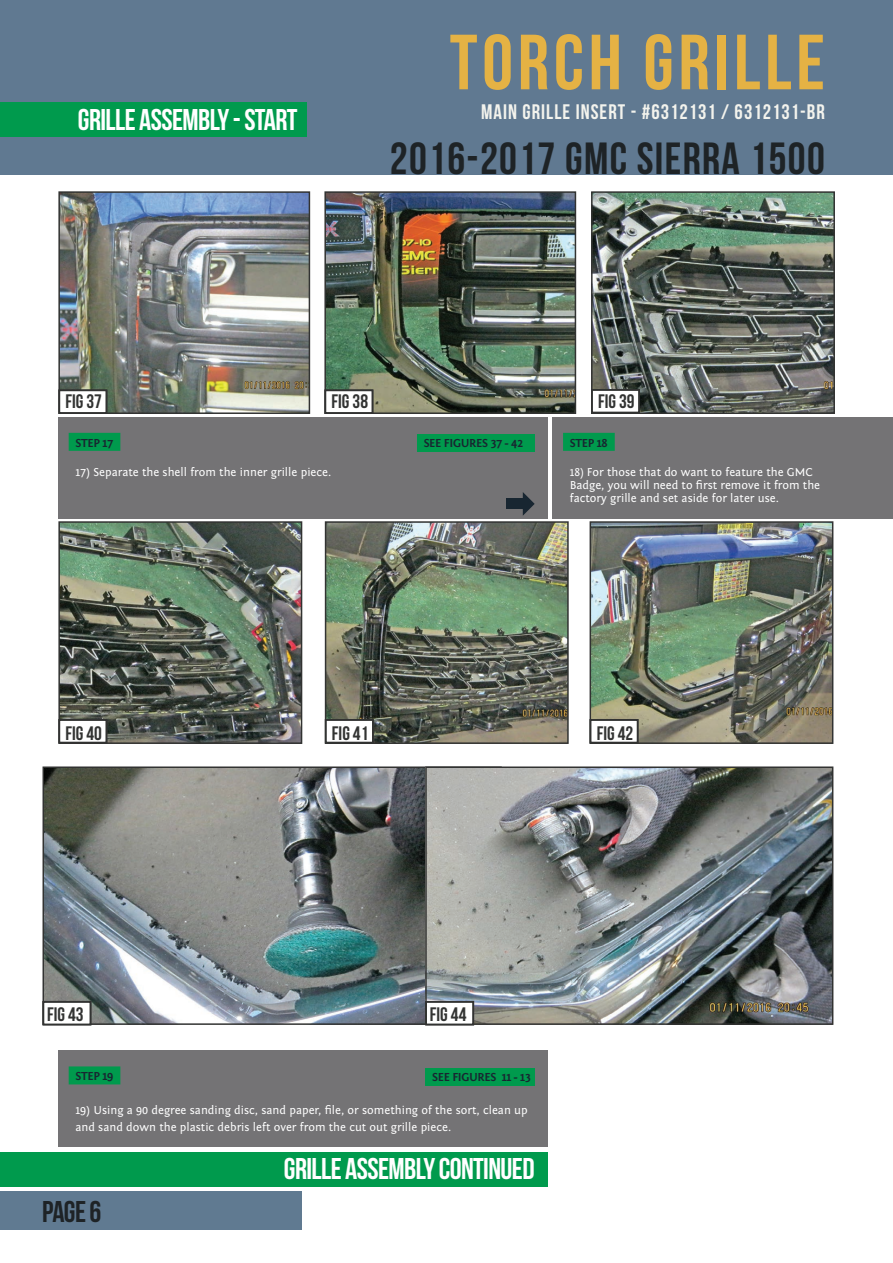
<style>
.page{position:relative;width:893px;height:1263px;background:#fff}
.page>*{position:absolute;margin:0;border:0;box-sizing:border-box;transform-origin:0 0}
.t1{font:78px "Bebas Neue";letter-spacing:.06em;color:#e5b244}
.t2{font:45px "Bebas Neue";letter-spacing:.03em;color:#1e2326}
.t3{font:30px "Bebas Neue";letter-spacing:-.02em;color:#fff}
.t4{font:30px "Bebas Neue";color:#1e2326}
.t5{font:21px "Bebas Neue";letter-spacing:.05em;color:#f3f3ed}
.t6{font:19.5px "Bebas Neue";color:#323332}
.t7{font:12px/17px "Fontin Sans";color:#fff}
.t8{font:12px/12.8px "Fontin Sans";color:#fff;scale:.95 1}
.t9{font:700 12px "Fontin Sans";letter-spacing:-.02em;color:#182631}
</style>
<div class="page">
<div style="left:0;top:1191px;width:301px;height:39px;background:#607a91"></div>
<img style="left:61px;top:194px;width:246px;height:217px">
<div style="left:58px;top:191px;width:252px;height:223px;border:2px solid #323332"></div>
<div style="left:59px;top:390px;width:48px;height:24px;background:#fff"></div>
<div style="left:58px;top:389px;width:49px;height:25px;border:2px solid #323332"></div>
<img style="left:327px;top:194px;width:246px;height:217px">
<div style="left:324px;top:191px;width:252px;height:223px;border:2px solid #323332"></div>
<div style="left:325px;top:390px;width:48px;height:24px;background:#fff"></div>
<div style="left:324px;top:389px;width:49px;height:25px;border:2px solid #323332"></div>
<img style="left:594px;top:194px;width:238px;height:217px">
<div style="left:591px;top:191px;width:244px;height:223px;border:2px solid #323332"></div>
<div style="left:591px;top:389px;width:49px;height:24px;background:#fff"></div>
<div style="left:591px;top:389px;width:49px;height:24px;border:2px solid #323332"></div>
<img style="left:46px;top:769px;width:379px;height:253px">
<div style="left:43px;top:766px;width:459px;height:259px;border:2px solid #323332"></div>
<div style="left:43px;top:1001px;width:48px;height:24px;background:#fff"></div>
<div style="left:43px;top:1001px;width:48px;height:24px;border:2px solid #323332"></div>
<img style="left:428px;top:769px;width:402px;height:253px">
<div style="left:425px;top:766px;width:408px;height:259px;border:2px solid #323332"></div>
<div style="left:425px;top:1001px;width:49px;height:24px;background:#fff"></div>
<div style="left:425px;top:1001px;width:49px;height:24px;border:2px solid #323332"></div>
<img style="left:61px;top:524px;width:238px;height:217px">
<div style="left:58px;top:521px;width:244px;height:223px;border:2px solid #323332"></div>
<div style="left:59px;top:719px;width:48px;height:24px;background:#fff"></div>
<div style="left:58px;top:719px;width:49px;height:24px;border:2px solid #323332"></div>
<img style="left:328px;top:524px;width:238px;height:217px">
<div style="left:325px;top:521px;width:244px;height:223px;border:2px solid #323332"></div>
<div style="left:325px;top:719px;width:49px;height:24px;background:#fff"></div>
<div style="left:325px;top:719px;width:49px;height:24px;border:2px solid #323332"></div>
<img style="left:593px;top:524px;width:237px;height:217px">
<div style="left:590px;top:521px;width:243px;height:223px;border:2px solid #323332"></div>
<div style="left:590px;top:719px;width:48px;height:24px;background:#fff"></div>
<div style="left:590px;top:719px;width:48px;height:24px;border:2px solid #323332"></div>
<div style="left:58px;top:417px;width:489px;height:101px;background:#747375"></div>
<div style="left:553px;top:417px;width:340px;height:101px;background:#747375"></div>
<div style="left:58px;top:1050px;width:489px;height:96px;background:#747375"></div>
<div style="left:69px;top:433px;width:51px;height:18px;background:#009a4d"></div>
<div style="left:563px;top:433px;width:52px;height:18px;background:#009a4d"></div>
<div style="left:69px;top:1066px;width:51px;height:18px;background:#009a4d"></div>
<div style="left:417px;top:434px;width:118px;height:18px;background:#009a4d"></div>
<div style="left:425px;top:1068px;width:110px;height:18px;background:#009a4d"></div>
<div style="left:0;top:0;width:893px;height:174px;background:#607991"></div>
<div style="left:0;top:102px;width:306px;height:34px;background:#009a4d"></div>
<div style="left:0;top:1153px;width:547px;height:34px;background:#009a4d"></div>
<svg style="left:523px;top:492px;width:12px;height:24px"></svg>
<div style="left:506px;top:499px;width:17px;height:10px;background:#182631"></div>
<h3 class="t3" style="left:78px;top:103px;width:221px">GRILLE ASSEMBLY - START</h3>
<h1 class="t1" style="left:450px;top:20px;width:377px">TORCH GRILLE</h1>
<h3 class="t5" style="left:481px;top:100px;width:345px">MAIN GRILLE INSERT - #6312131 / 6312131-BR</h3>
<h2 class="t2" style="left:390px;top:134px;width:437px">2016-2017 GMC SIERRA 1500</h2>
<h3 class="t6" style="left:66px;top:391px;width:38px">FIG 37</h3>
<h3 class="t6" style="left:332px;top:391px;width:38px">FIG 38</h3>
<h3 class="t6" style="left:598px;top:391px;width:38px">FIG 39</h3>
<p class="t9" style="left:75px;top:436px;width:39px">STEP 17</p>
<p class="t7" style="left:75px;top:464px;width:257px">17) Separate the shell from the inner grille piece.</p>
<p class="t9" style="left:424px;top:436px;width:101px">SEE FIGURES 37 - 42</p>
<p class="t9" style="left:570px;top:436px;width:39px">STEP 18</p>
<p class="t8" style="left:570px;top:466px;width:265px">18) For those that do want to feature the GMC<br>Badge, you will need to first remove it from the factory grille and set aside for later use.</p>
<h3 class="t6" style="left:66px;top:722px;width:38px">FIG 40</h3>
<h3 class="t6" style="left:332px;top:722px;width:38px">FIG 41</h3>
<h3 class="t6" style="left:597px;top:722px;width:38px">FIG 42</h3>
<h3 class="t6" style="left:47px;top:1003px;width:38px">FIG 43</h3>
<h3 class="t6" style="left:430px;top:1003px;width:38px">FIG 44</h3>
<p class="t9" style="left:75px;top:1069px;width:39px">STEP 19</p>
<p class="t7" style="left:75px;top:1102px;width:454px">19) Using a 90 degree sanding disc, sand paper, file, or something of the sort, clean up and sand down the plastic debris left over from the cut out grille piece.</p>
<p class="t9" style="left:432px;top:1070px;width:100px">SEE FIGURES 11 - 13</p>
<h3 class="t4" style="left:42px;top:1195px;width:61px">PAGE 6</h3>
<h3 class="t3" style="left:284px;top:1152px;width:252px">GRILLE ASSEMBLY CONTINUED</h3>
</div>
